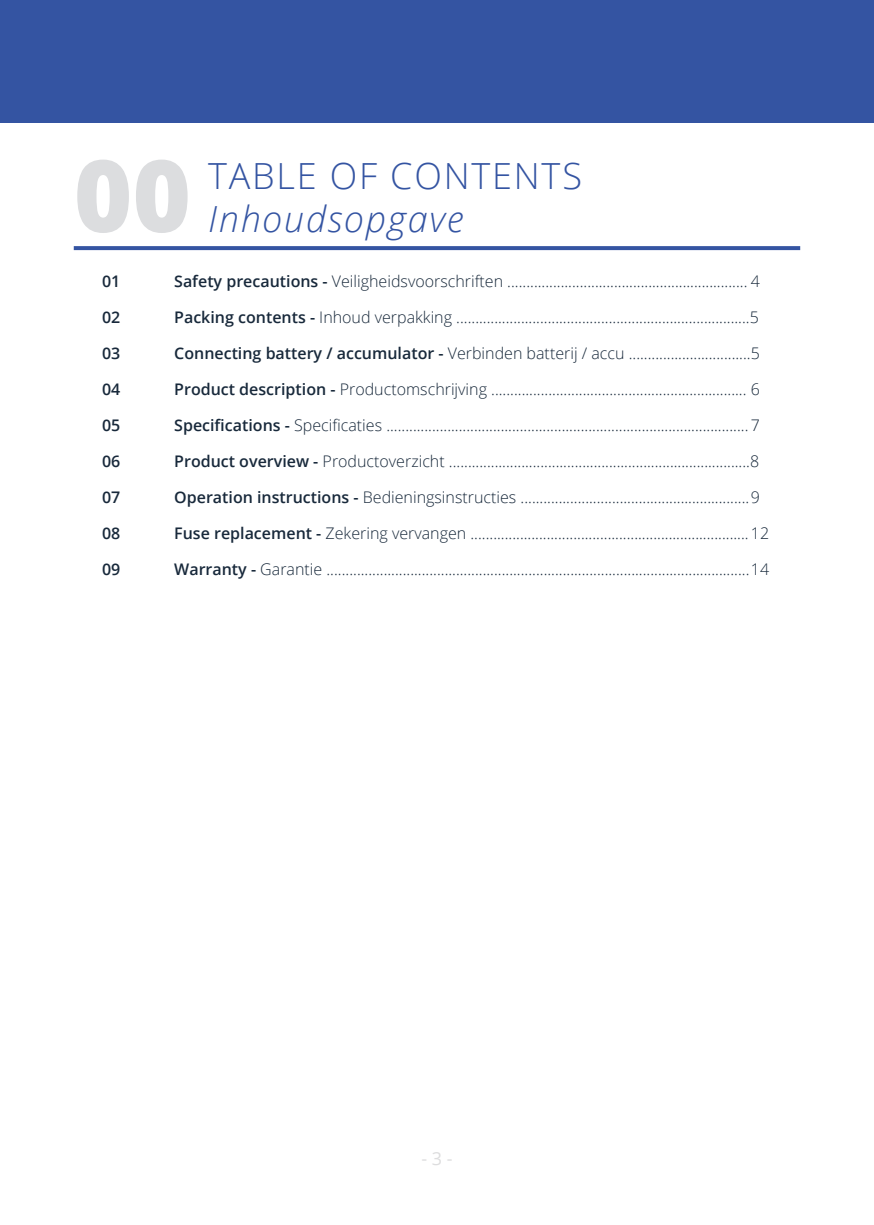
<style>
.page{position:relative;width:874px;height:1225px;background:#fff}
.page>*{position:absolute;margin:0;border:0;box-sizing:border-box;transform-origin:0 0}
.t1{font:800 100px "Open Sans";color:#dcdddf}
.t2{font:300 36px "Open Sans";letter-spacing:.05em;color:#3454a2}
.t3{font:italic 300 36px "Open Sans";letter-spacing:.05em;color:#3454a2}
.t4{font:18px "Open Sans";color:#ddddde}
.t5{font:300 16px "Open Sans";color:#18293b}
.t6{font:600 16px "Open Sans";color:#18293b}
.s1{font-weight:600}
</style>
<div class="page">
<div style="left:0;top:0;width:872px;height:123px;background:#3454a2"></div>
<svg style="left:74px;top:246px;width:725px;height:4px;background:#3958a4"></svg>
<h1 class="t1" style="left:74px;top:120px;width:119px">00</h1>
<h2 class="t2" style="left:208px;top:151px;width:375px">TABLE OF CONTENTS</h2>
<h2 class="t3" style="left:208px;top:194px;width:257px">Inhoudsopgave</h2>
<p class="t6" style="left:102px;top:270px;width:20px">01</p>
<p class="t5" style="left:174px;top:270px;width:587px"><span class="s1">Safety precautions -</span> Veiligheidsvoorschriften ............................................................... 4</p>
<p class="t6" style="left:102px;top:306px;width:20px">02</p>
<p class="t5" style="left:174px;top:306px;width:586px"><span class="s1">Packing contents -</span> Inhoud verpakking .............................................................................5</p>
<p class="t6" style="left:102px;top:342px;width:20px">03</p>
<p class="t5" style="left:174px;top:342px;width:587px"><span class="s1">Connecting battery / accumulator -</span> Verbinden batterij / accu ................................5</p>
<p class="t6" style="left:102px;top:378px;width:20px">04</p>
<p class="t5" style="left:174px;top:378px;width:587px"><span class="s1">Product description -</span> Productomschrijving ................................................................... 6</p>
<p class="t6" style="left:102px;top:414px;width:20px">05</p>
<p class="t5" style="left:174px;top:414px;width:587px"><span class="s1">Specifications -</span> Specificaties ............................................................................................... 7</p>
<p class="t6" style="left:102px;top:450px;width:20px">06</p>
<p class="t5" style="left:174px;top:450px;width:586px"><span class="s1">Product overview -</span> Productoverzicht ...............................................................................8</p>
<p class="t6" style="left:102px;top:486px;width:20px">07</p>
<p class="t5" style="left:174px;top:486px;width:587px"><span class="s1">Operation instructions -</span> Bedieningsinstructies ............................................................9</p>
<p class="t6" style="left:102px;top:522px;width:20px">08</p>
<p class="t5" style="left:174px;top:522px;width:596px"><span class="s1">Fuse replacement -</span> Zekering vervangen .........................................................................12</p>
<p class="t6" style="left:102px;top:558px;width:20px">09</p>
<p class="t5" style="left:174px;top:558px;width:596px"><span class="s1">Warranty -</span> Garantie ...............................................................................................................14</p>
<p class="t4" style="left:421px;top:1146px;width:33px">- 3 -</p>
</div>
